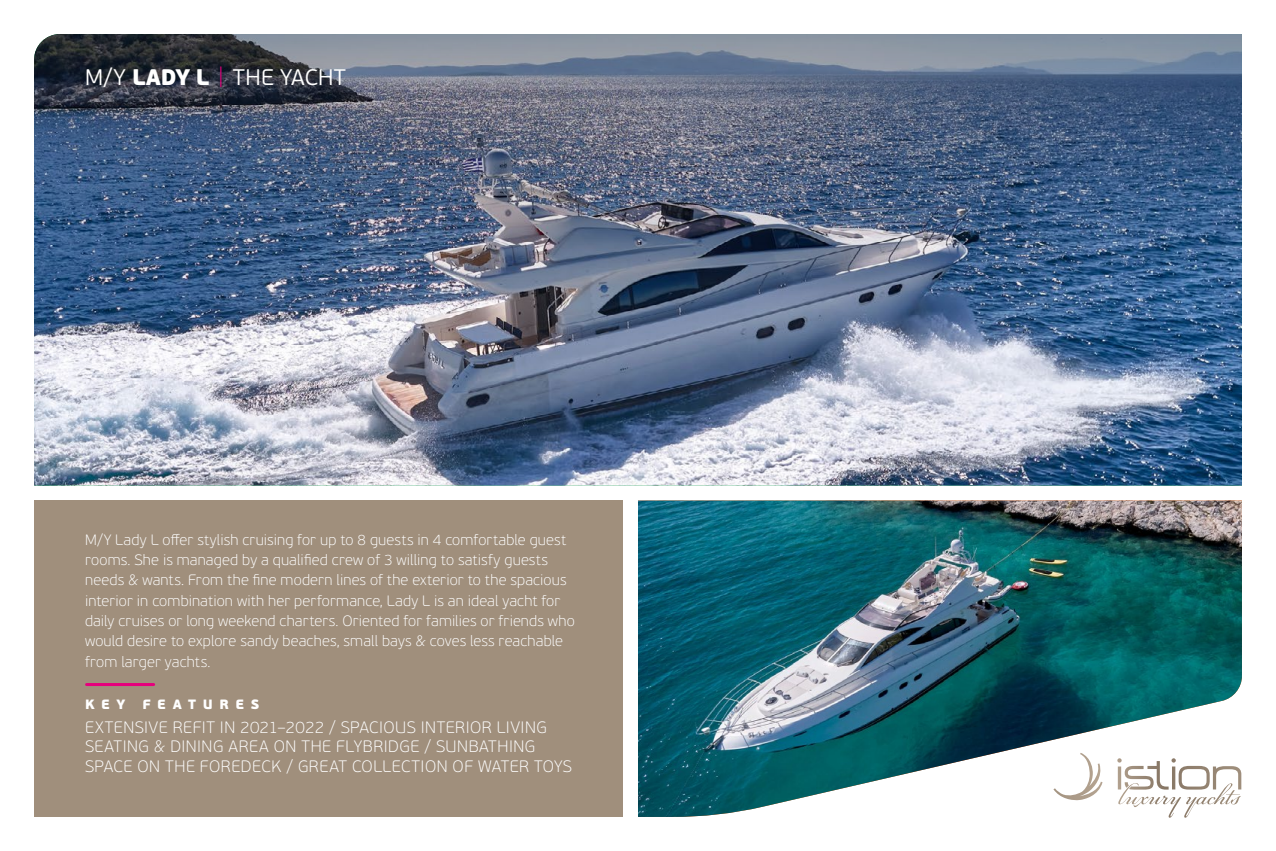
<style>
.page{position:relative;width:1276px;height:851px;background:#fff}
.page>*{position:absolute;margin:0;border:0;box-sizing:border-box;transform-origin:0 0}
.t1{font:300 22.5px "PF Beau Sans Pro";letter-spacing:.015em;color:#fff}
.t2{font:100 16.5px/19.5px "PF Beau Sans Pro";letter-spacing:.03em;color:#fff}
.t3{font:100 15px/20.2px "PF Beau Sans Pro";letter-spacing:.01em;color:#fff}
.t4{font:900 13.5px "PF Beau Sans Pro";letter-spacing:.5em;color:#fff}
.s1{font-weight:900}
.s2{font-weight:100;color:#e6007d}
</style>
<div class="page">
<div style="left:34px;top:500px;width:589px;height:316px;background:#a08f7c"></div>
<img style="left:638px;top:500px;width:604px;height:316px">
<img style="left:34px;top:303px;width:1208px;height:182px">
<hr style="left:87px;top:683px;width:67px;height:3px;background:#e6007d">
<img style="left:34px;top:34px;width:1208px;height:269px">
<h1 class="t1" style="left:85px;top:64px;width:262px">M/Y <span class="s1">LADY L</span> <span class="s2">|</span> THE YACHT</h1>
<p class="t3" style="left:85px;top:529px;width:491px">M/Y Lady L offer stylish cruising for up to 8 guests in 4 comfortable guest rooms. She is managed by a qualified crew of 3 willing to satisfy guests needs &amp; wants. From the fine modern lines of the exterior to the spacious interior in combination with her performance, Lady L is an ideal yacht for daily cruises or long weekend charters. Oriented for families or friends who would desire to explore sandy beaches, small bays &amp; coves less reachable from larger yachts.</p>
<p class="t4" style="left:85px;top:695px;width:176px">KEY FEATURES</p>
<p class="t2" style="left:85px;top:717px;width:488px">EXTENSIVE REFIT IN 2021–2022 / SPACIOUS INTERIOR LIVING<br>SEATING &amp; DINING AREA ON THE FLYBRIDGE / SUNBATHING<br>SPACE ON THE FOREDECK / GREAT COLLECTION OF WATER TOYS</p>
</div>
